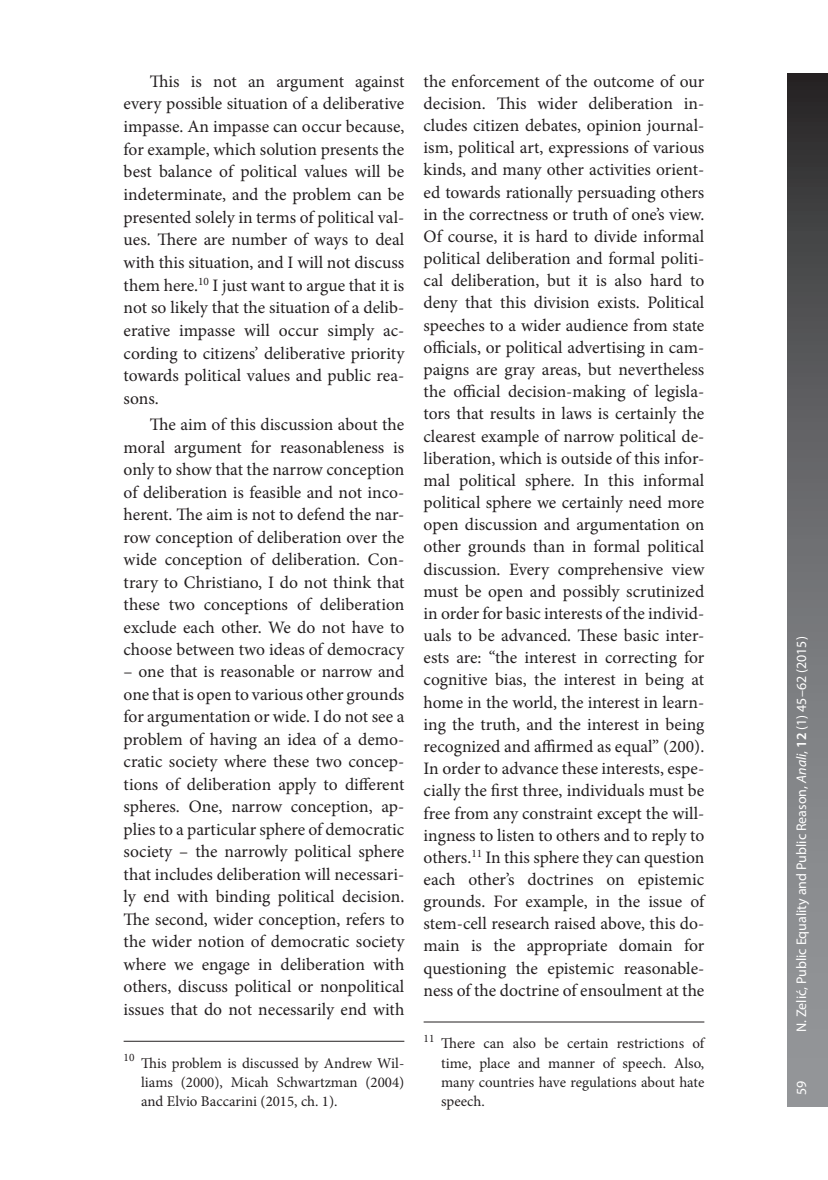
<style>
.page{position:relative;width:828px;height:1180px;background:#fff}
.page>*{position:absolute;margin:0;border:0;box-sizing:border-box;transform-origin:0 0}
.t1{font:17.5px/22.2px "Minion Pro";color:#231f20;text-align:justify}
.t2{font:14.88px/19.2px "Minion Pro";color:#231f20;text-align:justify}
.t3{font:14px "Myriad Pro";color:#fff}
.s1{font-style:italic}
.s2{font-weight:600}
</style>
<div class="page">
<svg style="left:787px;top:74px;width:41px;height:1032px;background:#6b6c6f"></svg>
<hr style="left:124px;top:1041px;width:280px;height:1px;background:#231f20">
<hr style="left:423px;top:1021px;width:281px;height:1px;background:#231f20">
<p class="t1" style="left:124px;top:70px;width:282px;line-height:22.8px;text-indent:26px">This is not an argument against every possible situation of a deliberative impasse. An impasse can occur because, for example, which solution presents the best balance of political values will be indeterminate, and the problem can be presented solely in terms of political val&shy;ues. There are number of ways to deal with this situation, and I will not discuss them here.<sup>10</sup> I just want to argue that it is not so likely that the situation of a delib&shy;erative impasse will occur simply ac&shy;cording to citizens’ deliberative priority towards political values and public rea&shy;sons.</p>
<p class="t1" style="left:124px;top:413px;width:282px;text-indent:26px">The aim of this discussion about the moral argument for reasonableness is only to show that the narrow conception of deliberation is feasible and not inco&shy;herent. The aim is not to defend the nar&shy;row conception of deliberation over the wide conception of deliberation. Con&shy;trary to Christiano, I do not think that these two conceptions of deliberation exclude each other. We do not have to choose between two ideas of democracy</p>
<p class="t1" style="left:124px;top:661px;width:282px">– one that is reasonable or narrow and one that is open to various other grounds for argumentation or wide. I do not see a problem of having an idea of a demo&shy;cratic society where these two concep&shy;tions of deliberation apply to different spheres. One, narrow conception, ap&shy;plies to a particular sphere of democratic society – the narrowly political sphere that includes deliberation will necessari&shy;ly end with binding political decision.<br>The second, wider conception, refers to the wider notion of democratic society where we engage in deliberation with others, discuss political or nonpolitical issues that do not necessarily end with</p>
<p class="t2" style="left:141px;top:1053px;width:265px;text-indent:-18px"><sup>10</sup> This problem is discussed by Andrew Wil&shy;liams (2000), Micah Schwartzman (2004) and Elvio Baccarini (2015, ch. 1).</p>
<p class="t1" style="left:423px;top:70px;width:282px">the enforcement of the outcome of our decision. This wider deliberation in&shy;cludes citizen debates, opinion journal&shy;ism, political art, expressions of various kinds, and many other activities orient&shy;ed towards rationally persuading others in the correctness or truth of one’s view.<br>Of course, it is hard to divide informal political deliberation and formal politi&shy;cal deliberation, but it is also hard to deny that this division exists. Political speeches to a wider audience from state officials, or political advertising in cam&shy;paigns are gray areas, but nevertheless the official decision-making of legisla&shy;tors that results in laws is certainly the clearest example of narrow political de&shy;liberation, which is outside of this infor&shy;mal political sphere. In this informal political sphere we certainly need more open discussion and argumentation on other grounds than in formal political discussion. Every comprehensive view must be open and possibly scrutinized in order for basic interests of the individ&shy;uals to be advanced. These basic inter&shy;ests are: “the interest in correcting for cognitive bias, the interest in being at home in the world, the interest in learn&shy;ing the truth, and the interest in being recognized and affirmed as equal” (200).<br>In order to advance these interests, espe&shy;cially the first three, individuals must be free from any constraint except the will&shy;ingness to listen to others and to reply to others.<sup>11</sup> In this sphere they can question each other’s doctrines on epistemic grounds. For example, in the issue of stem-cell research raised above, this do&shy;main is the appropriate domain for questioning the epistemic reasonable&shy;ness of the doctrine of ensoulment at the</p>
<p class="t2" style="left:441px;top:1034px;width:265px;text-indent:-18px"><sup>11</sup> There can also be certain restrictions of time, place and manner of speech. Also, many countries have regulations about hate speech.</p>
<p class="t3" style="left:792px;top:1032px;width:397px;rotate:-90deg">N. Zelić, Public Equality and Public Reason, <span class="s1">Anali</span>, <span class="s2">12</span> (1) 45–62 (2015)</p>
<p class="t3" style="left:792px;top:1095px;width:16px;rotate:-90deg">59</p>
</div>
